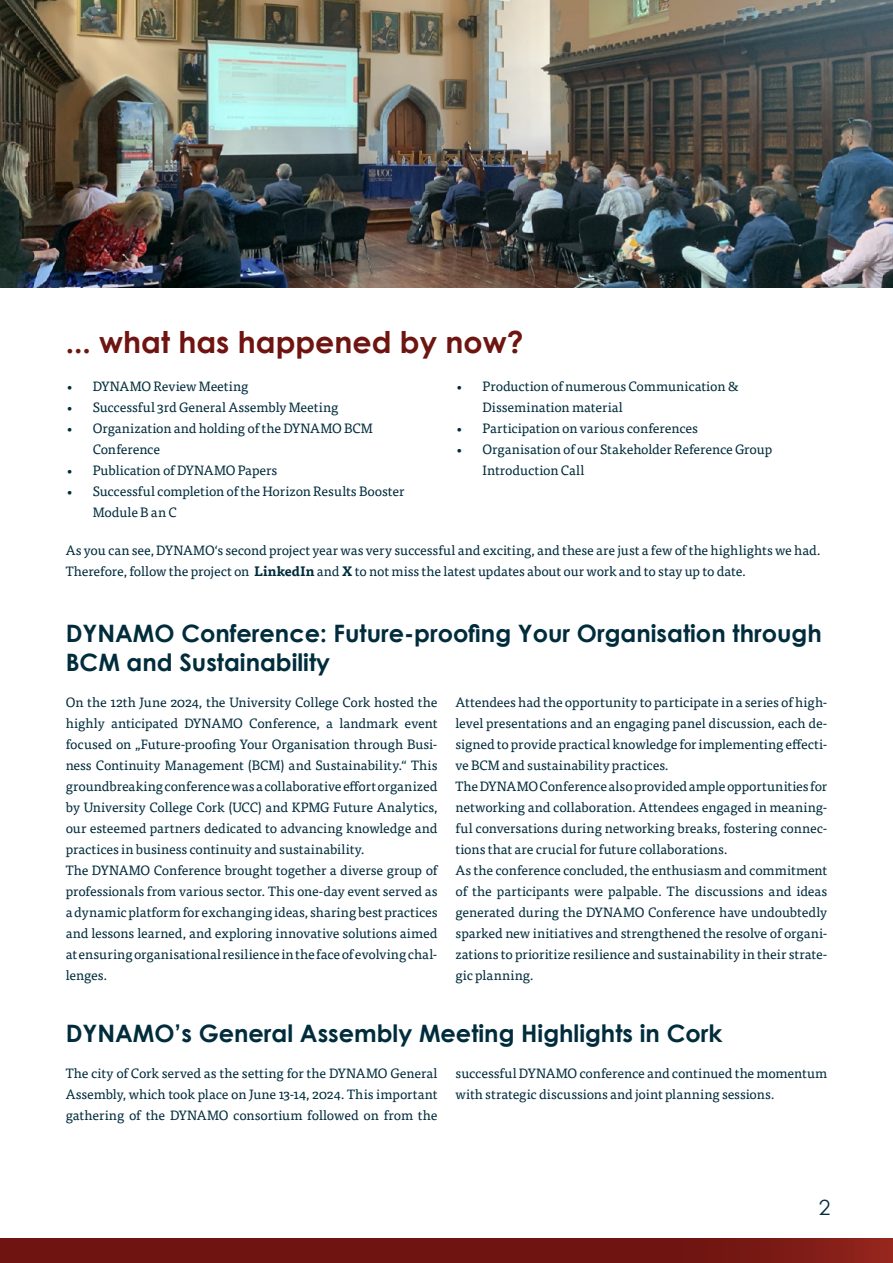
<style>
.page{position:relative;width:893px;height:1263px;background:#fff}
.page>*{position:absolute;margin:0;border:0;box-sizing:border-box;transform-origin:0 0}
.t1{font:700 30px "Century Gothic";color:#6f1511}
.t2{font:700 24px/28.8px "Century Gothic";color:#002c3c}
.t3{font:21px "Century Gothic";color:#002c3c}
.t4{font:13.5px/21px "Tisa Pro";letter-spacing:-.005em;color:#002c3c}
.s1{color:#6f1411}
.s2{font-weight:700}
</style>
<div class="page">
<svg style="left:0;top:1238px;width:893px;height:25px;background:#721511"></svg>
<img style="left:0;top:0;width:893px;height:288px">
<h1 class="t1" style="left:66px;top:320px;width:459px">... w<span class="s1">hat has hap</span>pened by now?</h1>
<p class="t4" style="left:66px;top:374px;width:184px">• DYNAMO Review Meeting</p>
<p class="t4" style="left:66px;top:395px;width:274px">• Successful 3rd General Assembly Meeting</p>
<p class="t4" style="left:93px;top:416px;width:282px;text-indent:-27px">• Organization and holding of the DYNAMO BCM<br>Conference</p>
<p class="t4" style="left:66px;top:458px;width:213px">• Publication of DYNAMO Papers</p>
<p class="t4" style="left:93px;top:479px;width:313px;text-indent:-27px">• Successful completion of the Horizon Results Booster<br>Module B an C</p>
<p class="t4" style="left:482px;top:374px;width:258px;text-indent:-27px">• Production of numerous Communication &amp;<br>Dissemination material</p>
<p class="t4" style="left:455px;top:417px;width:244px">• Participation on various conferences</p>
<p class="t4" style="left:482px;top:438px;width:291px;text-indent:-27px">• Organisation of our Stakeholder Reference Group<br>Introduction Call</p>
<p class="t4" style="left:66px;top:539px;width:756px">As you can see, DYNAMO‘s second project year was very successful and exciting, and these are just a few of the highlights we had.<br>Therefore, follow the project on <span class="s2">LinkedIn</span> and <span class="s2">X</span> to not miss the latest updates about our work and to stay up to date.</p>
<h2 class="t2" style="left:66px;top:618px;width:758px">DYNAMO Conference: Future-proofing Your Organisation through<br>BCM and Sustainability</h2>
<p class="t4" style="left:66px;top:691px;width:373px">On the 12th June 2024, the University College Cork hosted the highly anticipated DYNAMO Conference, a landmark event focused on „Future-proofing Your Organisation through Busi&shy;ness Continuity Management (BCM) and Sustainability.“ This groundbreaking conference was a collaborative effort organized by University College Cork (UCC) and KPMG Future Analytics, our esteemed partners dedicated to advancing knowledge and practices in business continuity and sustainability.<br>The DYNAMO Conference brought together a diverse group of professionals from various sector. This one-day event served as a dynamic platform for exchanging ideas, sharing best practices and lessons learned, and exploring innovative solutions aimed at ensuring organisational resilience in the face of evolving chal&shy;lenges.</p>
<p class="t4" style="left:455px;top:691px;width:373px">Attendees had the opportunity to participate in a series of high&shy;level presentations and an engaging panel discussion, each de&shy;signed to provide practical knowledge for implementing effecti&shy;ve BCM and sustainability practices.<br>The DYNAMO Conference also provided ample opportunities for networking and collaboration. Attendees engaged in meaning&shy;ful conversations during networking breaks, fostering connec&shy;tions that are crucial for future collaborations.<br>As the conference concluded, the enthusiasm and commitment of the participants were palpable. The discussions and ideas generated during the DYNAMO Conference have undoubtedly sparked new initiatives and strengthened the resolve of organi&shy;zations to prioritize resilience and sustainability in their strate&shy;gic planning.</p>
<h2 class="t2" style="left:66px;top:1018px;width:658px">DYNAMO’s General Assembly Meeting Highlights in Cork</h2>
<p class="t4" style="left:66px;top:1062px;width:373px;text-align:justify">The city of Cork served as the setting for the DYNAMO General Assembly, which took place on June 13-14, 2024. This important gathering of the DYNAMO consortium followed on from the</p>
<p class="t4" style="left:455px;top:1062px;width:373px">successful DYNAMO conference and continued the momentum with strategic discussions and joint planning sessions.</p>
<h3 class="t3" style="left:819px;top:1193px;width:13px">2</h3>
</div>
